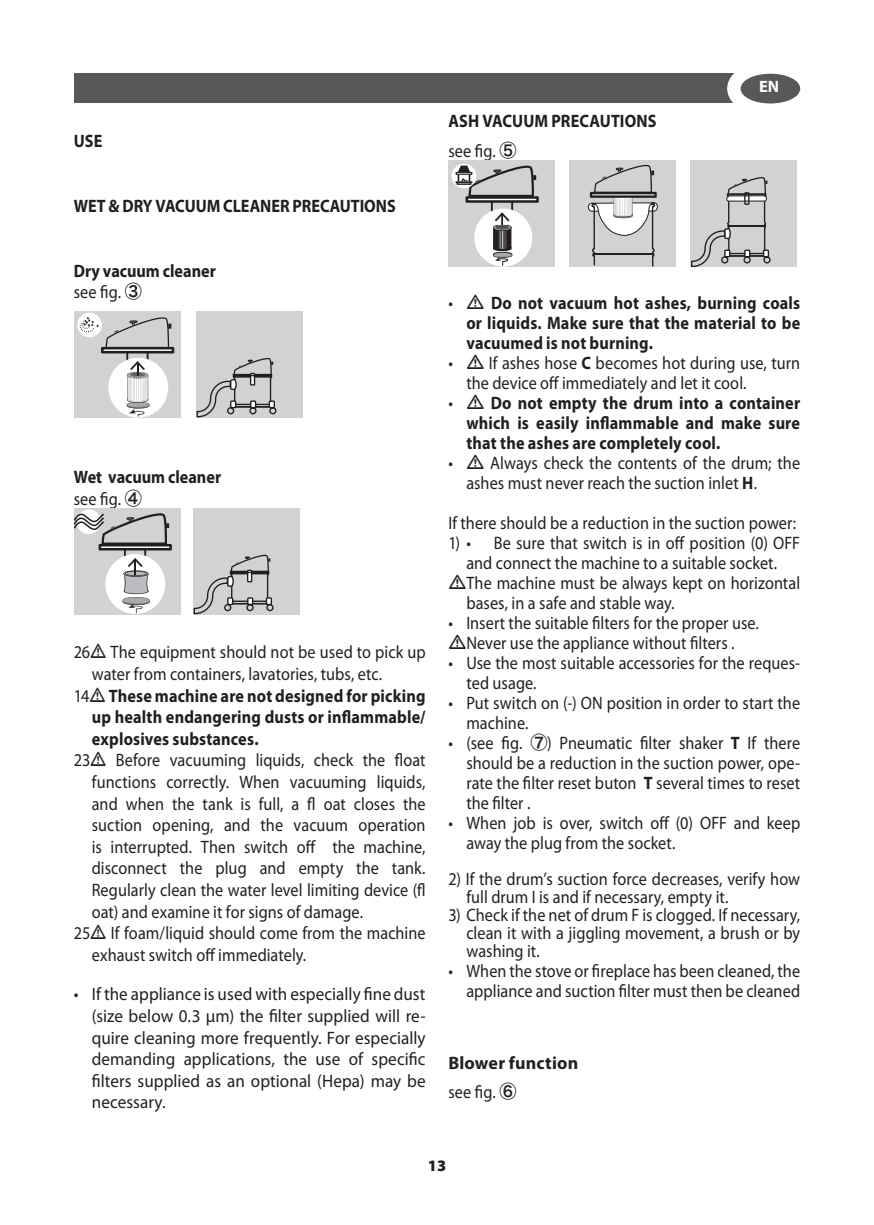
<style>
.page{position:relative;width:874px;height:1225px;background:#fff}
.page>*{position:absolute;margin:0;border:0;box-sizing:border-box;transform-origin:0 0}
.t1{font:18px/20px "Myriad Pro";letter-spacing:.005em;color:#231f20;scale:.9 1}
.t2{font:700 18px/20px "Myriad Pro";letter-spacing:.01em;color:#231f20;scale:.9 1}
.t3{font:18px/21.6px "Myriad Pro";letter-spacing:.005em;color:#231f20;text-align:justify;scale:.95 1}
.t4{font:700 18px/28.8px "Myriad Pro";letter-spacing:.01em;color:#231f20}
.t5{font:700 16.4px "Myriad Pro";color:#fff}
.t6{font:900 16px "Myriad Pro";color:#231f20}
.s1{font-weight:400}
.s2{font-family:"Hira Kaku Pro W6";font-weight:400}
.s3{font-weight:700}
.s4{font-family:"Hira Kaku Pro W6"}
</style>
<div class="page">
<div style="left:74px;top:74px;width:666px;height:29px;background:#57585a"></div>
<div style="left:726px;top:60px;width:87px;height:57px;background:#fff;border-radius:50%"></div>
<div style="left:196px;top:311px;width:107px;height:107px;background:#d1d2d4"></div>
<div style="left:268px;top:400px;width:7px;height:8px;border:1px solid #231f20"></div>
<div style="left:269px;top:407px;width:7px;height:7px;border:1px solid #231f20;border-radius:50%"></div>
<svg style="left:196px;top:358px;width:78px;height:60px"></svg>
<div style="left:74px;top:311px;width:106px;height:107px;background:#d1d2d4"></div>
<div style="left:77px;top:313px;width:25px;height:24px;background:#fff;border-radius:50%"></div>
<svg style="left:80px;top:312px;width:94px;height:104px"></svg>
<div style="left:193px;top:508px;width:107px;height:107px;background:#d1d2d4"></div>
<div style="left:266px;top:597px;width:6px;height:8px;border:1px solid #231f20"></div>
<div style="left:266px;top:604px;width:7px;height:7px;border:1px solid #231f20;border-radius:50%"></div>
<svg style="left:193px;top:554px;width:78px;height:61px"></svg>
<div style="left:74px;top:508px;width:106px;height:107px;background:#d1d2d4"></div>
<svg style="left:76px;top:509px;width:25px;height:25px"></svg>
<svg style="left:74px;top:513px;width:98px;height:100px"></svg>
<div style="left:569px;top:160px;width:107px;height:107px;background:#d1d2d4"></div>
<svg style="left:587px;top:164px;width:71px;height:103px"></svg>
<div style="left:448px;top:160px;width:107px;height:107px;background:#d1d2d4"></div>
<div style="left:490px;top:199px;width:23px;height:21px;border:2px solid #231f20"></div>
<div style="left:465px;top:196px;width:73px;height:7px;border:3px solid #231f20"></div>
<div style="left:474px;top:208px;width:58px;height:58px;background:#fff;border-radius:50%"></div>
<svg style="left:492px;top:212px;width:20px;height:54px"></svg>
<svg style="left:451px;top:164px;width:25px;height:24px"></svg>
<svg style="left:454px;top:163px;width:82px;height:35px"></svg>
<div style="left:690px;top:160px;width:106px;height:107px;background:#d1d2d4"></div>
<div style="left:763px;top:256px;width:7px;height:7px;border:1px solid #231f20;border-radius:50%"></div>
<svg style="left:691px;top:177px;width:77px;height:91px"></svg>
<div style="left:743px;top:192px;width:6px;height:13px;border:1px solid #231f20"></div>
<div style="left:741px;top:74px;width:58px;height:29px;background:#57585a;border-radius:50%"></div>
<div style="left:740px;top:74px;width:59px;height:29px;border:2px solid #57585a;border-radius:50%"></div>
<p class="t2" style="left:74px;top:131px;width:33px">USE</p>
<p class="t2" style="left:74px;top:196px;width:359px">WET &amp; DRY VACUUM CLEANER PRECAUTIONS</p>
<p class="t2" style="left:74px;top:260px;width:159px;line-height:21.6px">Dry vacuum cleaner <span class="s1">see fig.</span> <span class="s2">③</span></p>
<p class="t2" style="left:74px;top:466px;width:165px;line-height:21.6px">Wet vacuum cleaner <span class="s1">see fig.</span> <span class="s2">④</span></p>
<p class="t1" style="left:74px;top:642px;width:392px">26• The equipment should not be used to pick up</p>
<p class="t1" style="left:92px;top:664px;width:324px">water from containers, lavatories, tubs, etc.</p>
<p class="t2" style="left:74px;top:685px;width:392px"><span class="s1">14</span>• These machine are not designed for picking</p>
<p class="t2" style="left:92px;top:707px;width:372px">up health endangering dusts or inflammable/</p>
<p class="t2" style="left:92px;top:729px;width:187px">explosives substances.</p>
<p class="t1" style="left:74px;top:750px;width:392px">23• Before vacuuming liquids, check the float</p>
<p class="t1" style="left:92px;top:772px;width:372px">functions correctly. When vacuuming liquids,</p>
<p class="t1" style="left:92px;top:794px;width:372px">and when the tank is full, a fl oat closes the</p>
<p class="t1" style="left:92px;top:815px;width:372px">suction opening, and the vacuum operation</p>
<p class="t1" style="left:92px;top:837px;width:372px">is interrupted. Then switch off the machine,</p>
<p class="t1" style="left:92px;top:858px;width:372px">disconnect the plug and empty the tank.</p>
<p class="t1" style="left:92px;top:880px;width:372px">Regularly clean the water level limiting device (fl</p>
<p class="t1" style="left:92px;top:902px;width:303px">oat) and examine it for signs of damage.</p>
<p class="t1" style="left:74px;top:923px;width:392px">25• If foam/liquid should come from the machine</p>
<p class="t1" style="left:92px;top:945px;width:240px">exhaust switch off immediately.</p>
<p class="t3" style="left:92px;top:984px;width:353px;text-indent:-18px">• If the appliance is used with especially fine dust (size below 0.3 µm) the filter supplied will re&shy;quire cleaning more frequently. For especially demanding applications, the use of specific filters supplied as an optional (Hepa) may be necessary.</p>
<p class="t2" style="left:448px;top:106px;width:233px;line-height:30px">ASH VACUUM PRECAUTIONS <span class="s1">see fig.</span> <span class="s2">⑤</span></p>
<p class="t5" style="left:758px;top:77px;width:22px">EN</p>
<p class="t2" style="left:466px;top:293px;width:372px;text-align:justify;text-indent:-18px"><span class="s1">•</span> • Do not vacuum hot ashes, burning coals or liquids. Make sure that the material to be vacuumed is not burning.</p>
<p class="t1" style="left:466px;top:353px;width:372px;text-indent:-18px">• • If ashes hose <span class="s3">C</span> becomes hot during use, turn the device off immediately and let it cool.</p>
<p class="t2" style="left:466px;top:393px;width:372px;text-align:justify;text-indent:-18px"><span class="s1">•</span> • Do not empty the drum into a container which is easily inflammable and make sure that the ashes are completely cool.</p>
<p class="t1" style="left:466px;top:453px;width:372px;text-indent:-18px">• • Always check the contents of the drum; the ashes must never reach the suction inlet <span class="s3">H</span>.</p>
<p class="t1" style="left:448px;top:513px;width:387px">If there should be a reduction in the suction power:</p>
<p class="t1" style="left:448px;top:533px;width:27px">1) •</p>
<p class="t1" style="left:466px;top:533px;width:372px;text-indent:27px">Be sure that switch is in off position (0) OFF and connect the machine to a suitable socket.</p>
<p class="t1" style="left:466px;top:573px;width:372px;text-indent:-18px">•The machine must be always kept on horizontal bases, in a safe and stable way.</p>
<p class="t1" style="left:448px;top:613px;width:346px">• Insert the suitable filters for the proper use.</p>
<p class="t1" style="left:448px;top:633px;width:319px">•Never use the appliance without filters .</p>
<p class="t1" style="left:466px;top:653px;width:372px;text-indent:-18px">• Use the most suitable accessories for the reques&shy;ted usage.</p>
<p class="t1" style="left:466px;top:693px;width:372px;text-indent:-18px">• Put switch on (-) ON position in order to start the machine.</p>
<p class="t1" style="left:466px;top:733px;width:372px;text-align:justify;text-indent:-18px">• (see fig. <span class="s4">⑦</span>) Pneumatic filter shaker <span class="s3">T</span> If there should be a reduction in the suction power, ope&shy;rate the filter reset buton <span class="s3">T</span> several times to reset the filter .</p>
<p class="t1" style="left:466px;top:813px;width:372px;text-indent:-18px">• When job is over, switch off (0) OFF and keep away the plug from the socket.</p>
<p class="t1" style="left:466px;top:870px;width:372px;line-height:18px;text-indent:-18px">2) If the drum’s suction force decreases, verify how full drum I is and if necessary, empty it.</p>
<p class="t1" style="left:466px;top:906px;width:372px;line-height:18px;text-align:justify;text-indent:-18px">3) Check if the net of drum F is clogged. If necessary, clean it with a jiggling movement, a brush or by washing it.</p>
<p class="t1" style="left:448px;top:961px;width:392px;text-align:right">• When the stove or fireplace has been cleaned, the appliance and suction filter must then be cleaned</p>
<p class="t4" style="left:448px;top:1049px;width:131px">Blower function <span class="s1">see fig.</span> <span class="s2">⑥</span></p>
<p class="t6" style="left:427px;top:1156px;width:20px">13</p>
</div>
